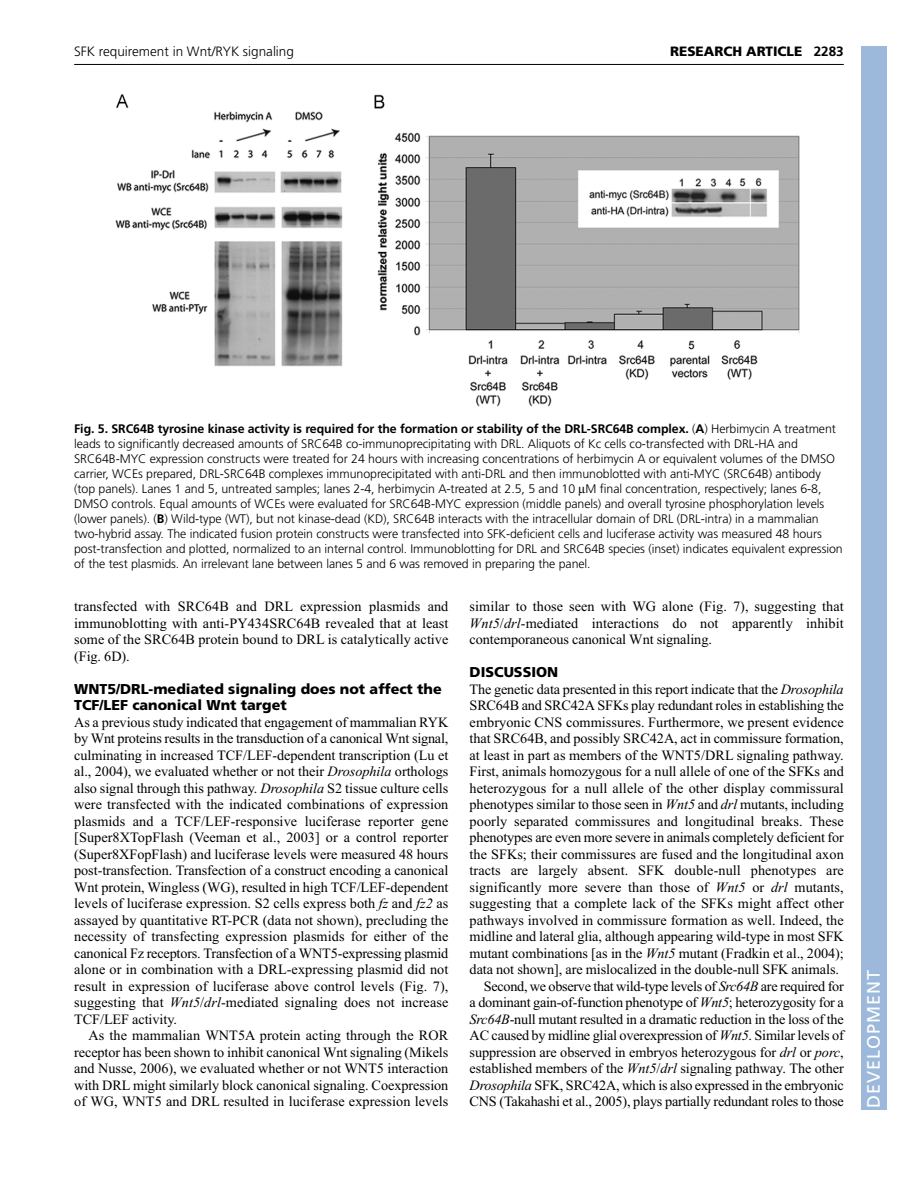
<style>
.page{position:relative;width:918px;height:1188px;background:#fff}
.page>*{position:absolute;margin:0;border:0;box-sizing:border-box;transform-origin:0 0}
.t1{font:18px "Frutiger LT Std";letter-spacing:.055em;color:#fff}
.t2{font:14.25px/16.5px "Times New Roman";letter-spacing:-.005em;color:#000;text-align:justify}
.t3{font:900 14.25px/16.5px "Frutiger LT Std";color:#000}
.t4{font:300 13.5px "Frutiger LT Std";color:#000}
.t5{font:900 13.5px "Frutiger LT Std";color:#000}
.t6{font:300 12.3px/15px "Frutiger LT Std";letter-spacing:-.005em;color:#000}
.s1{font-weight:700}
.s2{font-style:italic}
</style>
<div class="page">
<hr style="left:74px;top:64px;width:770px;height:1px;background:#000">
<img style="left:115px;top:94px;width:685px;height:313px">
<div style="left:861px;top:46px;width:25px;height:1064px;background:#9cb9db"></div>
<p class="t4" style="left:74px;top:46px;width:221px">SFK requirement in Wnt/RYK signaling</p>
<p class="t5" style="left:670px;top:46px;width:175px">RESEARCH ARTICLE <span class="s1">2283</span></p>
<p class="t6" style="left:74px;top:422px;width:770px"><span class="s1">Fig. 5. SRC64B tyrosine kinase activity is required for the formation or stability of the DRL-SRC64B complex.</span> (<span class="s1">A</span>) Herbimycin A treatment leads to significantly decreased amounts of SRC64B co-immunoprecipitating with DRL. Aliquots of Kc cells co-transfected with DRL-HA and SRC64B-MYC expression constructs were treated for 24 hours with increasing concentrations of herbimycin A or equivalent volumes of the DMSO carrier, WCEs prepared, DRL-SRC64B complexes immunoprecipitated with anti-DRL and then immunoblotted with anti-MYC (SRC64B) antibody (top panels). Lanes 1 and 5, untreated samples; lanes 2-4, herbimycin A-treated at 2.5, 5 and 10 M final concentration, respectively; lanes 6-8, DMSO controls. Equal amounts of WCEs were evaluated for SRC64B-MYC expression (middle panels) and overall tyrosine phosphorylation levels (lower panels). (<span class="s1">B</span>) Wild-type (WT), but not kinase-dead (KD), SRC64B interacts with the intracellular domain of DRL (DRL-intra) in a mammalian two-hybrid assay. The indicated fusion protein constructs were transfected into SFK-deficient cells and luciferase activity was measured 48 hours post-transfection and plotted, normalized to an internal control. Immunoblotting for DRL and SRC64B species (inset) indicates equivalent expression of the test plasmids. An irrelevant lane between lanes 5 and 6 was removed in preparing the panel.</p>
<p class="t2" style="left:74px;top:600px;width:376px">transfected with SRC64B and DRL expression plasmids and immunoblotting with anti-PY434SRC64B revealed that at least some of the SRC64B protein bound to DRL is catalytically active (Fig. 6D).</p>
<p class="t3" style="left:74px;top:682px;width:369px">WNT5/DRL-mediated signaling does not affect the<br>TCF/LEF canonical Wnt target</p>
<p class="t2" style="left:74px;top:715px;width:376px">As a previous study indicated that engagement of mammalian RYK by Wnt proteins results in the transduction of a canonical Wnt signal, culminating in increased TCF/LEF-dependent transcription (Lu et al., 2004), we evaluated whether or not their <span class="s2">Drosophila</span> orthologs also signal through this pathway. <span class="s2">Drosophila</span> S2 tissue culture cells were transfected with the indicated combinations of expression plasmids and a TCF/LEF-responsive luciferase reporter gene [Super8XTopFlash (Veeman et al., 2003] or a control reporter (Super8XFopFlash) and luciferase levels were measured 48 hours post-transfection. Transfection of a construct encoding a canonical Wnt protein, Wingless (WG), resulted in high TCF/LEF-dependent levels of luciferase expression. S2 cells express both <span class="s2">fz</span> and <span class="s2">fz2</span> as assayed by quantitative RT-PCR (data not shown), precluding the necessity of transfecting expression plasmids for either of the canonical Fz receptors. Transfection of a WNT5-expressing plasmid alone or in combination with a DRL-expressing plasmid did not result in expression of luciferase above control levels (Fig. 7), suggesting that <span class="s2">Wnt5</span>/<span class="s2">drl</span>-mediated signaling does not increase TCF/LEF activity.</p>
<p class="t2" style="left:74px;top:1029px;width:376px;text-indent:14px">As the mammalian WNT5A protein acting through the ROR receptor has been shown to inhibit canonical Wnt signaling (Mikels and Nusse, 2006), we evaluated whether or not WNT5 interaction with DRL might similarly block canonical signaling. Coexpression of WG, WNT5 and DRL resulted in luciferase expression levels</p>
<p class="t2" style="left:470px;top:600px;width:376px">similar to those seen with WG alone (Fig. 7), suggesting that <span class="s2">Wnt5</span>/<span class="s2">drl</span>-mediated interactions do not apparently inhibit contemporaneous canonical Wnt signaling.</p>
<p class="t3" style="left:470px;top:665px;width:90px">DISCUSSION</p>
<p class="t2" style="left:470px;top:682px;width:376px">The genetic data presented in this report indicate that the <span class="s2">Drosophila</span></p>
<p class="t2" style="left:470px;top:699px;width:376px">SRC64B and SRC42A SFKs play redundant roles in establishing the</p>
<p class="t2" style="left:470px;top:715px;width:376px">embryonic CNS commissures. Furthermore, we present evidence</p>
<p class="t2" style="left:470px;top:732px;width:376px">that SRC64B, and possibly SRC42A, act in commissure formation,</p>
<p class="t2" style="left:470px;top:748px;width:376px">at least in part as members of the WNT5/DRL signaling pathway.</p>
<p class="t2" style="left:470px;top:765px;width:376px">First, animals homozygous for a null allele of one of the SFKs and</p>
<p class="t2" style="left:470px;top:781px;width:376px">heterozygous for a null allele of the other display commissural</p>
<p class="t2" style="left:470px;top:798px;width:376px">phenotypes similar to those seen in <span class="s2">Wnt5</span> and <span class="s2">drl</span> mutants, including</p>
<p class="t2" style="left:470px;top:814px;width:376px">poorly separated commissures and longitudinal breaks. These</p>
<p class="t2" style="left:470px;top:831px;width:376px">phenotypes are even more severe in animals completely deficient for</p>
<p class="t2" style="left:470px;top:847px;width:376px">the SFKs; their commissures are fused and the longitudinal axon</p>
<p class="t2" style="left:470px;top:864px;width:376px">tracts are largely absent. SFK double-null phenotypes are</p>
<p class="t2" style="left:470px;top:880px;width:376px">significantly more severe than those of <span class="s2">Wnt5</span> or <span class="s2">drl</span> mutants,</p>
<p class="t2" style="left:470px;top:897px;width:376px">suggesting that a complete lack of the SFKs might affect other</p>
<p class="t2" style="left:470px;top:913px;width:376px">pathways involved in commissure formation as well. Indeed, the</p>
<p class="t2" style="left:470px;top:930px;width:376px">midline and lateral glia, although appearing wild-type in most SFK</p>
<p class="t2" style="left:470px;top:946px;width:376px">mutant combinations [as in the <span class="s2">Wnt5</span> mutant (Fradkin et al., 2004);</p>
<p class="t2" style="left:470px;top:963px;width:371px">data not shown], are mislocalized in the double-null SFK animals.</p>
<p class="t2" style="left:484px;top:979px;width:361px">Second, we observe that wild-type levels of <span class="s2">Src64B</span> are required for</p>
<p class="t2" style="left:470px;top:996px;width:376px">a dominant gain-of-function phenotype of <span class="s2">Wnt5</span>; heterozygosity for a</p>
<p class="t2" style="left:470px;top:1012px;width:376px"><span class="s2">Src64B</span>-null mutant resulted in a dramatic reduction in the loss of the</p>
<p class="t2" style="left:470px;top:1029px;width:376px">AC caused by midline glial overexpression of <span class="s2">Wnt5</span>. Similar levels of</p>
<p class="t2" style="left:470px;top:1045px;width:376px">suppression are observed in embryos heterozygous for <span class="s2">drl</span> or <span class="s2">porc</span>,</p>
<p class="t2" style="left:470px;top:1062px;width:376px">established members of the <span class="s2">Wnt5</span>/<span class="s2">drl</span> signaling pathway. The other</p>
<p class="t2" style="left:470px;top:1078px;width:376px"><span class="s2">Drosophila</span> SFK, SRC42A, which is also expressed in the embryonic</p>
<p class="t2" style="left:470px;top:1095px;width:376px">CNS (Takahashi et al., 2005), plays partially redundant roles to those</p>
<p class="t1" style="left:863px;top:1108px;width:140px;rotate:-90deg">DEVELOPMENT</p>
</div>
